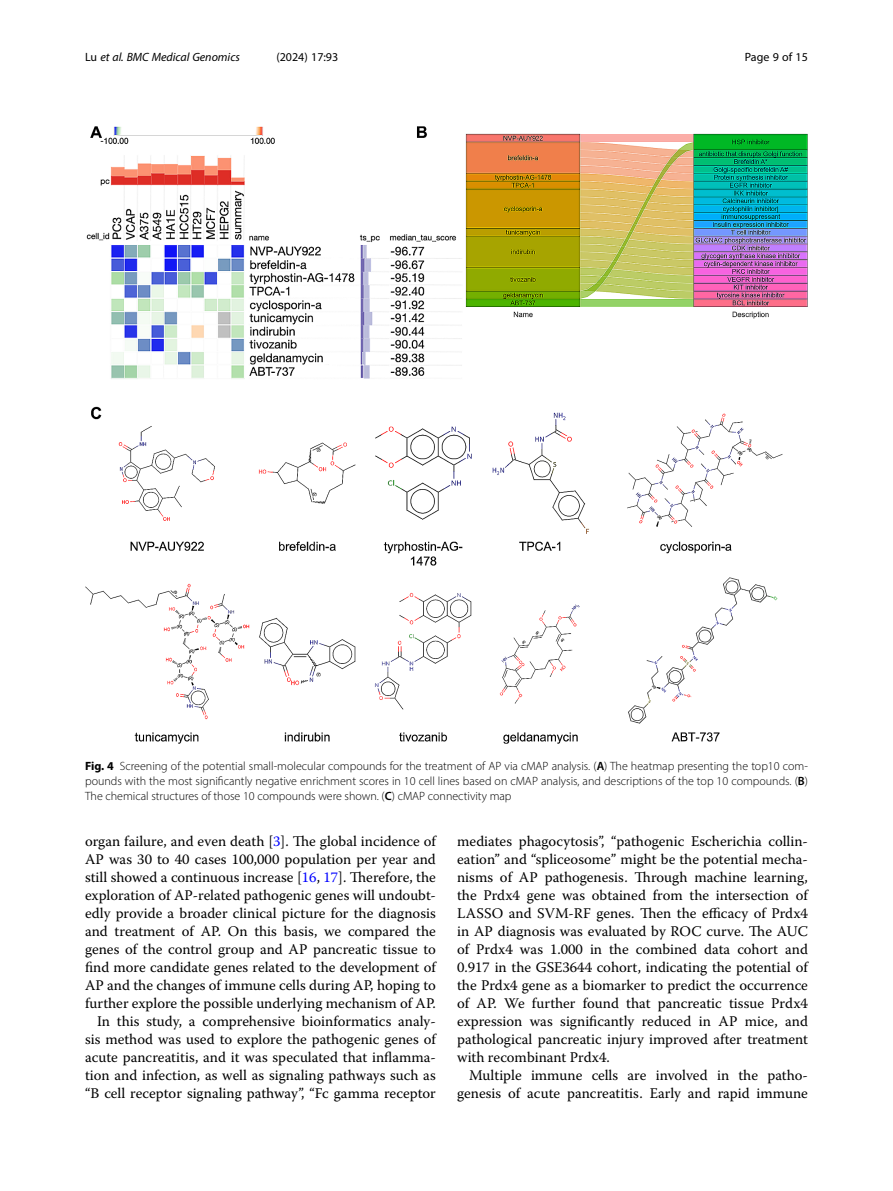
<style>
.page{position:relative;width:893px;height:1191px;background:#fff}
.page>*{position:absolute;margin:0;border:0;box-sizing:border-box;transform-origin:0 0}
.Body_Text_Indent{font:14.7px/18px "Warnock Pro";color:#000;text-align:justify}
.Body_Text{font:14.7px/18px "Warnock Pro";color:#000;text-align:justify}
.Figure_Caption{font:300 12px/15px "Myriad Pro";color:#000;text-align:justify}
.t1{font:italic 12px "Myriad Pro";color:#000}
.t2{font:12px "Myriad Pro";color:#000}
.s1{font-style:normal}
.s2{font-weight:700}
.s3{font-weight:600}
.s4{color:#00f}
</style>
<div class="page">
<img style="left:85px;top:126px;width:723px;height:617px">
<p class="t1" style="left:85px;top:50px;width:156px"><span class="s1">Lu</span> et al. BMC Medical Genomics</p>
<p class="t2" style="left:276px;top:50px;width:63px">(2024) 17:93</p>
<p class="t2" style="left:745px;top:50px;width:65px">Page 9 of 15</p>
<p class="Figure_Caption" style="left:85px;top:758px;width:724px"><span class="s2">Fig. 4</span> Screening of the potential small-molecular compounds for the treatment of AP via cMAP analysis. (<span class="s3">A</span>) The heatmap presenting the top10 com&shy;pounds with the most significantly negative enrichment scores in 10 cell lines based on cMAP analysis, and descriptions of the top 10 compounds. (<span class="s3">B</span>)<br>The chemical structures of those 10 compounds were shown. (<span class="s3">C</span>) cMAP connectivity map</p>
<p class="Body_Text" style="left:85px;top:832px;width:352px">organ failure, and even death [<span class="s4">3</span>]. The global incidence of AP was 30 to 40 cases 100,000 population per year and still showed a continuous increase [<span class="s4">16</span>, <span class="s4">17</span>]. Therefore, the exploration of AP-related pathogenic genes will undoubt&shy;edly provide a broader clinical picture for the diagnosis and treatment of AP. On this basis, we compared the genes of the control group and AP pancreatic tissue to find more candidate genes related to the development of AP and the changes of immune cells during AP, hoping to further explore the possible underlying mechanism of AP.</p>
<p class="Body_Text_Indent" style="left:85px;top:1012px;width:352px;text-indent:12px">In this study, a comprehensive bioinformatics analy&shy;sis method was used to explore the pathogenic genes of acute pancreatitis, and it was speculated that inflamma&shy;tion and infection, as well as signaling pathways such as “B cell receptor signaling pathway”, “Fc gamma receptor</p>
<p class="Body_Text_Indent" style="left:457px;top:832px;width:352px">mediates phagocytosis”, “pathogenic Escherichia collin&shy;eation” and “spliceosome” might be the potential mecha&shy;nisms of AP pathogenesis. Through machine learning, the Prdx4 gene was obtained from the intersection of LASSO and SVM-RF genes. Then the efficacy of Prdx4 in AP diagnosis was evaluated by ROC curve. The AUC of Prdx4 was 1.000 in the combined data cohort and 0.917 in the GSE3644 cohort, indicating the potential of the Prdx4 gene as a biomarker to predict the occurrence of AP. We further found that pancreatic tissue Prdx4 expression was significantly reduced in AP mice, and pathological pancreatic injury improved after treatment with recombinant Prdx4.</p>
<p class="Body_Text_Indent" style="left:457px;top:1066px;width:352px;text-align:right">Multiple immune cells are involved in the patho&shy;genesis of acute pancreatitis. Early and rapid immune</p>
</div>
